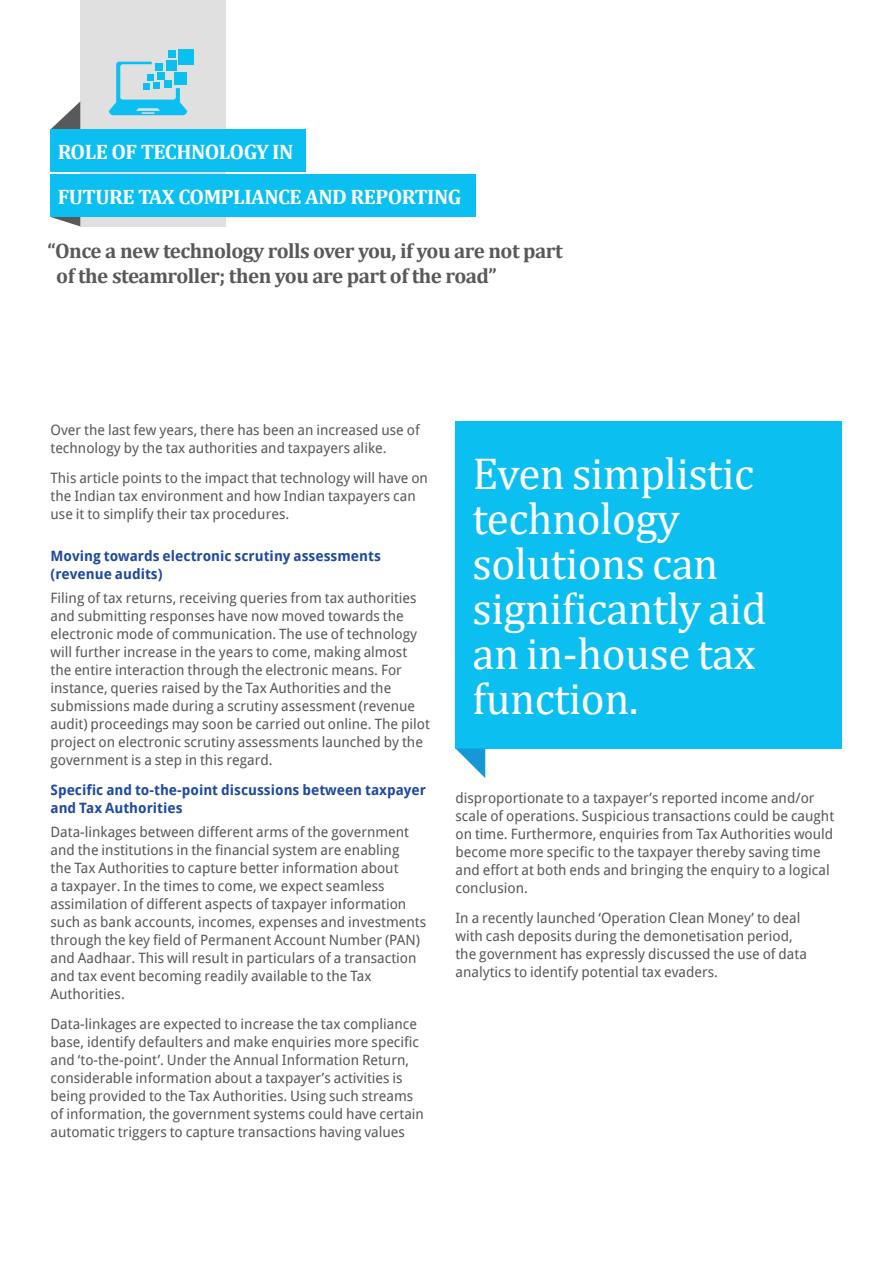
<style>
.page{position:relative;width:893px;height:1263px;background:#fff}
.page>*{position:absolute;margin:0;border:0;box-sizing:border-box;transform-origin:0 0}
.t1{font:45px/45px "Cambria";letter-spacing:-.01em;color:#fff}
.t2{font:700 21px/25.2px "Cambria";letter-spacing:-.025em;color:#58595b}
.t3{font:700 21px/45px "Cambria";letter-spacing:-.025em;color:#fff}
.t4{font:14.25px/18px "Droid Sans";color:#58595b}
.t5{font:700 14.25px/18px "Droid Sans";color:#214a9f}
</style>
<div class="page">
<div style="left:455px;top:421px;width:387px;height:327px;background:#0bc0f1"></div>
<svg style="left:455px;top:748px;width:30px;height:30px"></svg>
<div style="left:80px;top:0;width:145px;height:226px;background:#e1e0e0"></div>
<svg style="left:51px;top:101px;width:29px;height:28px"></svg>
<svg style="left:51px;top:217px;width:29px;height:9px"></svg>
<div style="left:50px;top:129px;width:256px;height:43px;background:#0bc0f1"></div>
<div style="left:50px;top:174px;width:426px;height:43px;background:#0bc0f1"></div>
<svg style="left:109px;top:62px;width:78px;height:53px"></svg>
<div style="left:158px;top:72px;width:7px;height:7px;background:#0bc0f1"></div>
<div style="left:168px;top:50px;width:7px;height:7px;background:#0bc0f1"></div>
<div style="left:155px;top:63px;width:7px;height:7px;background:#0bc0f1"></div>
<div style="left:166px;top:60px;width:10px;height:10px;background:#0bc0f1"></div>
<div style="left:174px;top:73px;width:12px;height:12px;background:#0bc0f1"></div>
<div style="left:179px;top:49px;width:15px;height:16px;background:#0bc0f1"></div>
<div style="left:164px;top:80px;width:8px;height:7px;background:#0bc0f1"></div>
<h2 class="t3" style="left:58px;top:128px;width:405px">ROLE OF TECHNOLOGY IN<br>FUTURE TAX COMPLIANCE AND REPORTING</h2>
<h2 class="t2" style="left:56px;top:238px;width:508px;text-indent:-9px">“Once a new technology rolls over you, if you are not part of the steamroller; then you are part of the road”</h2>
<p class="t4" style="left:51px;top:420px;width:371px">Over the last few years, there has been an increased use of technology by the tax authorities and taxpayers alike.</p>
<p class="t4" style="left:51px;top:468px;width:379px">This article points to the impact that technology will have on the Indian tax environment and how Indian taxpayers can use it to simplify their tax procedures.</p>
<p class="t5" style="left:51px;top:546px;width:332px">Moving towards electronic scrutiny assessments (revenue audits)</p>
<p class="t4" style="left:51px;top:588px;width:381px">Filing of tax returns, receiving queries from tax authorities and submitting responses have now moved towards the electronic mode of communication. The use of technology will further increase in the years to come, making almost the entire interaction through the electronic means. For instance, queries raised by the Tax Authorities and the submissions made during a scrutiny assessment (revenue audit) proceedings may soon be carried out online. The pilot project on electronic scrutiny assessments launched by the government is a step in this regard.</p>
<p class="t5" style="left:51px;top:780px;width:377px">Specific and to-the-point discussions between taxpayer and Tax Authorities</p>
<p class="t4" style="left:51px;top:822px;width:377px">Data-linkages between different arms of the government and the institutions in the financial system are enabling<br>the Tax Authorities to capture better information about<br>a taxpayer. In the times to come, we expect seamless assimilation of different aspects of taxpayer information such as bank accounts, incomes, expenses and investments through the key field of Permanent Account Number (PAN) and Aadhaar. This will result in particulars of a transaction and tax event becoming readily available to the Tax Authorities.</p>
<p class="t4" style="left:51px;top:1014px;width:375px">Data-linkages are expected to increase the tax compliance base, identify defaulters and make enquiries more specific and ‘to-the-point’. Under the Annual Information Return, considerable information about a taxpayer’s activities is being provided to the Tax Authorities. Using such streams of information, the government systems could have certain automatic triggers to capture transactions having values</p>
<h1 class="t1" style="left:472px;top:450px;width:296px">Even simplistic technology solutions can significantly aid an in-house tax function.</h1>
<p class="t4" style="left:455px;top:789px;width:380px">disproportionate to a taxpayer’s reported income and/or scale of operations. Suspicious transactions could be caught on time. Furthermore, enquiries from Tax Authorities would become more specific to the taxpayer thereby saving time and effort at both ends and bringing the enquiry to a logical conclusion.</p>
<p class="t4" style="left:455px;top:909px;width:353px">In a recently launched ‘Operation Clean Money’ to deal with cash deposits during the demonetisation period, the government has expressly discussed the use of data analytics to identify potential tax evaders.</p>
</div>
